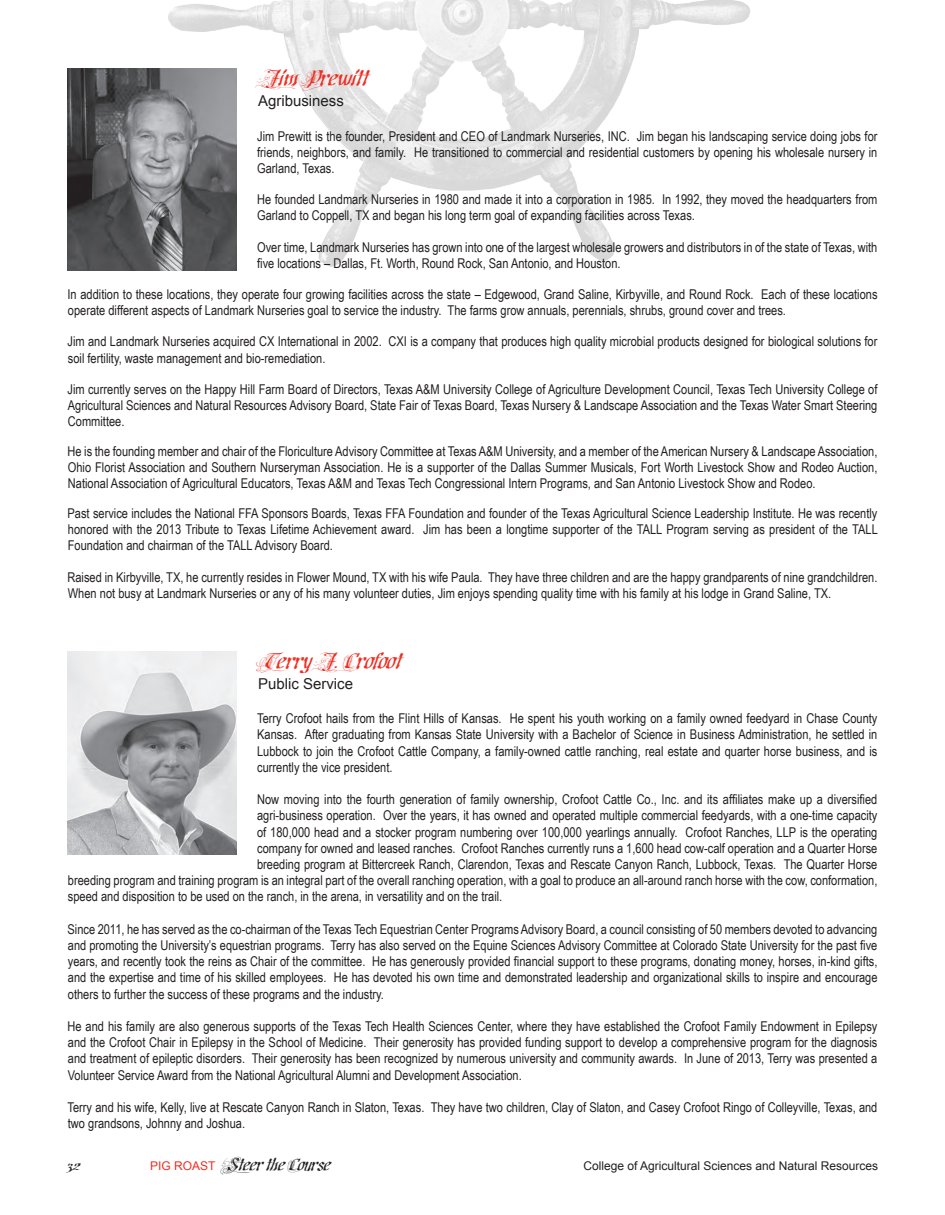
<style>
.page{position:relative;width:945px;height:1215px;background:#fff}
.page>*{position:absolute;margin:0;border:0;box-sizing:border-box;transform-origin:0 0}
.t1{font:25.5px "Cretino";color:#ee2e22}
.t2{font:19.5px "Cretino";color:#231f20}
.t3{font:18px "Cretino";color:#231f20}
.t4{font:15px "Arial";color:#231f20}
.t5{font:13.5px/16.2px "Arial Narrow";color:#231f20;text-align:justify}
.t6{font:12px "Arial";color:#231f20}
.s1{font-family:"Arial";font-size:12px;color:#ee2e22}
</style>
<div class="page">
<img style="left:147px;top:0;width:604px;height:267px">
<img style="left:68px;top:69px;width:169px;height:202px">
<img style="left:68px;top:652px;width:169px;height:202px">
<h1 class="t1" style="left:258px;top:62px;width:110px">Jim Prewitt</h1>
<p class="t4" style="left:258px;top:90px;width:87px">Agribusiness</p>
<p class="t5" style="left:257px;top:127px;width:622px">Jim Prewitt is the founder, President and CEO of Landmark Nurseries, INC. Jim began his landscaping service doing jobs for friends, neighbors, and family. He transitioned to commercial and residential customers by opening his wholesale nursery in Garland, Texas.</p>
<p class="t5" style="left:257px;top:191px;width:622px">He founded Landmark Nurseries in 1980 and made it into a corporation in 1985. In 1992, they moved the headquarters from<br>Garland to Coppell, TX and began his long term goal of expanding facilities across Texas.</p>
<p class="t5" style="left:257px;top:238px;width:622px">Over time, Landmark Nurseries has grown into one of the largest wholesale growers and distributors in of the state of Texas, with five locations – Dallas, Ft. Worth, Round Rock, San Antonio, and Houston.</p>
<p class="t5" style="left:68px;top:286px;width:812px">In addition to these locations, they operate four growing facilities across the state – Edgewood, Grand Saline, Kirbyville, and Round Rock. Each of these locations operate different aspects of Landmark Nurseries goal to service the industry. The farms grow annuals, perennials, shrubs, ground cover and trees.</p>
<p class="t5" style="left:68px;top:333px;width:812px">Jim and Landmark Nurseries acquired CX International in 2002. CXI is a company that produces high quality microbial products designed for biological solutions for soil fertility, waste management and bio-remediation.</p>
<p class="t5" style="left:68px;top:380px;width:812px">Jim currently serves on the Happy Hill Farm Board of Directors, Texas A&amp;M University College of Agriculture Development Council, Texas Tech University College of Agricultural Sciences and Natural Resources Advisory Board, State Fair of Texas Board, Texas Nursery &amp; Landscape Association and the Texas Water Smart Steering Committee.</p>
<p class="t5" style="left:68px;top:442px;width:811px">He is the founding member and chair of the Floriculture Advisory Committee at Texas A&amp;M University, and a member of the American Nursery &amp; Landscape Association, Ohio Florist Association and Southern Nurseryman Association. He is a supporter of the Dallas Summer Musicals, Fort Worth Livestock Show and Rodeo Auction, National Association of Agricultural Educators, Texas A&amp;M and Texas Tech Congressional Intern Programs, and San Antonio Livestock Show and Rodeo.</p>
<p class="t5" style="left:68px;top:505px;width:812px">Past service includes the National FFA Sponsors Boards, Texas FFA Foundation and founder of the Texas Agricultural Science Leadership Institute. He was recently honored with the 2013 Tribute to Texas Lifetime Achievement award. Jim has been a longtime supporter of the TALL Program serving as president of the TALL Foundation and chairman of the TALL Advisory Board.</p>
<p class="t5" style="left:68px;top:568px;width:812px">Raised in Kirbyville, TX, he currently resides in Flower Mound, TX with his wife Paula. They have three children and are the happy grandparents of nine grandchildren.<br>When not busy at Landmark Nurseries or any of his many volunteer duties, Jim enjoys spending quality time with his family at his lodge in Grand Saline, TX.</p>
<h1 class="t1" style="left:258px;top:645px;width:143px">Terry J. Crofoot</h1>
<p class="t4" style="left:258px;top:674px;width:97px">Public Service</p>
<p class="t5" style="left:257px;top:710px;width:622px">Terry Crofoot hails from the Flint Hills of Kansas. He spent his youth working on a family owned feedyard in Chase County Kansas. After graduating from Kansas State University with a Bachelor of Science in Business Administration, he settled in Lubbock to join the Crofoot Cattle Company, a family-owned cattle ranching, real estate and quarter horse business, and is currently the vice president.</p>
<p class="t5" style="left:257px;top:791px;width:622px">Now moving into the fourth generation of family ownership, Crofoot Cattle Co., Inc. and its affiliates make up a diversified</p>
<p class="t5" style="left:257px;top:807px;width:622px">agri-business operation. Over the years, it has owned and operated multiple commercial feedyards, with a one-time capacity</p>
<p class="t5" style="left:257px;top:823px;width:622px">of 180,000 head and a stocker program numbering over 100,000 yearlings annually. Crofoot Ranches, LLP is the operating</p>
<p class="t5" style="left:257px;top:840px;width:622px">company for owned and leased ranches. Crofoot Ranches currently runs a 1,600 head cow-calf operation and a Quarter Horse</p>
<p class="t5" style="left:257px;top:856px;width:622px">breeding program at Bittercreek Ranch, Clarendon, Texas and Rescate Canyon Ranch, Lubbock, Texas. The Quarter Horse</p>
<p class="t5" style="left:68px;top:872px;width:811px">breeding program and training program is an integral part of the overall ranching operation, with a goal to produce an all-around ranch horse with the cow, conformation,</p>
<p class="t5" style="left:68px;top:888px;width:436px">speed and disposition to be used on the ranch, in the arena, in versatility and on the trail.</p>
<p class="t5" style="left:68px;top:921px;width:812px">Since 2011, he has served as the co-chairman of the Texas Tech Equestrian Center Programs Advisory Board, a council consisting of 50 members devoted to advancing and promoting the University’s equestrian programs. Terry has also served on the Equine Sciences Advisory Committee at Colorado State University for the past five years, and recently took the reins as Chair of the committee. He has generously provided financial support to these programs, donating money, horses, in-kind gifts, and the expertise and time of his skilled employees. He has devoted his own time and demonstrated leadership and organizational skills to inspire and encourage others to further the success of these programs and the industry.</p>
<p class="t5" style="left:68px;top:1018px;width:811px">He and his family are also generous supports of the Texas Tech Health Sciences Center, where they have established the Crofoot Family Endowment in Epilepsy and the Crofoot Chair in Epilepsy in the School of Medicine. Their generosity has provided funding support to develop a comprehensive program for the diagnosis and treatment of epileptic disorders. Their generosity has been recognized by numerous university and community awards. In June of 2013, Terry was presented a Volunteer Service Award from the National Agricultural Alumni and Development Association.</p>
<p class="t5" style="left:68px;top:1099px;width:811px">Terry and his wife, Kelly, live at Rescate Canyon Ranch in Slaton, Texas. They have two children, Clay of Slaton, and Casey Crofoot Ringo of Colleyville, Texas, and two grandsons, Johnny and Joshua.</p>
<h3 class="t3" style="left:66px;top:1154px;width:15px">32</h3>
<h2 class="t2" style="left:150px;top:1153px;width:181px"><span class="s1">PIG ROAST</span> Steer the Course</h2>
<p class="t6" style="left:584px;top:1158px;width:296px">College of Agricultural Sciences and Natural Resources</p>
</div>
